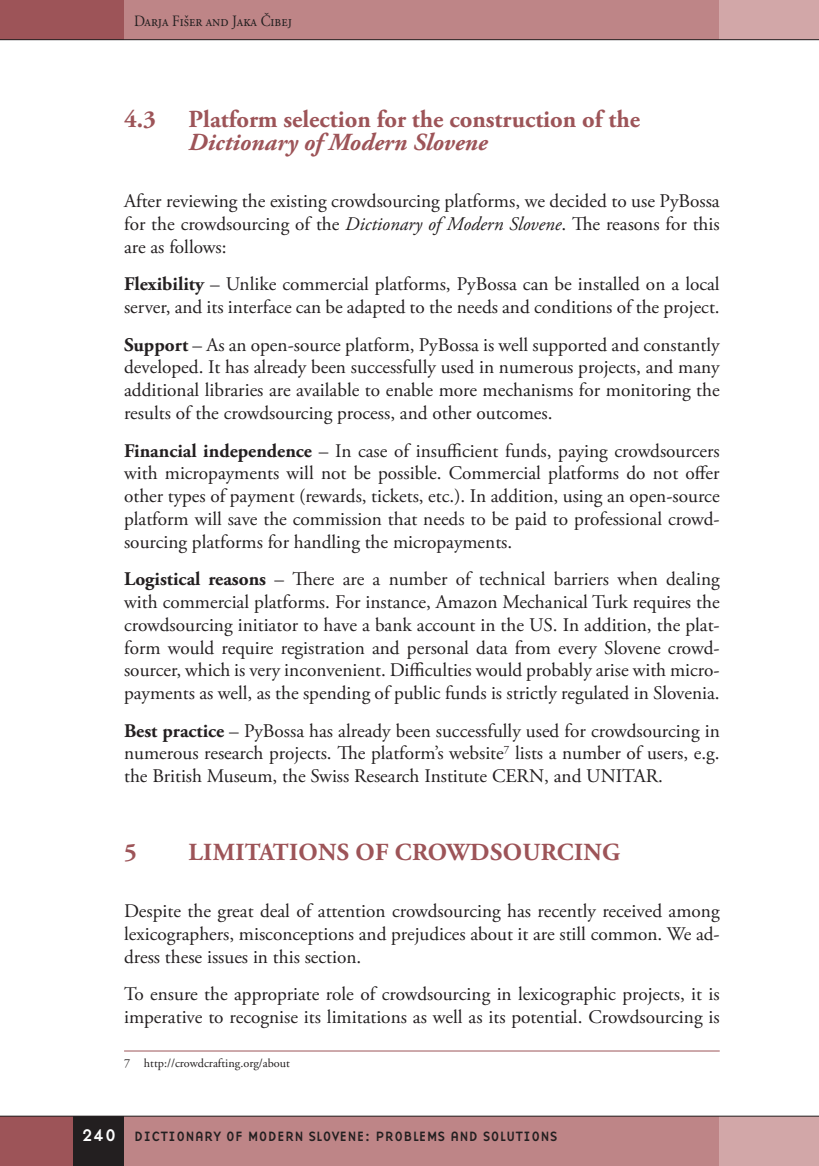
<style>
.page{position:relative;width:819px;height:1166px;background:#fff}
.page>*{position:absolute;margin:0;border:0;box-sizing:border-box;transform-origin:0 0}
.R_Naslov_-_Druga_rav{font:700 24.5px/22.8px "Adobe Garamond Pro";color:#9d5458}
.R_Naslov_-_Prva_rave{font:700 24.5px "Adobe Garamond Pro";letter-spacing:.015em;color:#9d5458}
.No_Spacing{font:19.25px/22.8px "Adobe Garamond Pro";color:#231f20;text-align:justify}
.t1{font:15.75px "Adobe Garamond Pro";color:#231f20;scale:.9 1}
.t2{font:14px "Base Nine";color:#231f20}
.opombe{font:12.25px "Adobe Garamond Pro";color:#231f20}
.s1{font-style:italic}
.s2{font-weight:700}
.s3{font-size:17.5px;color:#fff}
</style>
<div class="page">
<div style="left:124px;top:1116px;width:620px;height:50px;background:#be8587"></div>
<div style="left:719px;top:1116px;width:100px;height:50px;background:#d2a7a8"></div>
<div style="left:122px;top:0;width:597px;height:40px;background:#be8587"></div>
<div style="left:719px;top:0;width:100px;height:40px;background:#d2a7a8"></div>
<div style="left:0;top:1116px;width:74px;height:50px;background:#9d5458"></div>
<div style="left:74px;top:1116px;width:50px;height:50px;background:#231f20"></div>
<div style="left:0;top:0;width:124px;height:40px;background:#9d5458"></div>
<hr style="left:0;top:39px;width:819px;height:1px;background:#231f20">
<hr style="left:0;top:1116px;width:819px;height:1px;background:#231f20">
<hr style="left:124px;top:1050px;width:595px;height:1px;background:#9d5458">
<p class="t1" style="left:134px;top:11px;width:177px">Darja Fišer and Jaka Čibej</p>
<p class="R_Naslov_-_Druga_rav" style="left:124px;top:108px;width:33px">4.3</p>
<p class="R_Naslov_-_Druga_rav" style="left:188px;top:108px;width:453px">Platform selection for the construction of the<br><span class="s1">Dictionary of Modern Slovene</span></p>
<p class="No_Spacing" style="left:124px;top:190px;width:597px">After reviewing the existing crowdsourcing platforms, we decided to use PyBossa for the crowdsourcing of the <span class="s1">Dictionary of Modern Slovene</span>. The reasons for this are as follows:</p>
<p class="No_Spacing" style="left:124px;top:273px;width:597px"><span class="s2">Flexibility</span> – Unlike commercial platforms, PyBossa can be installed on a local server, and its interface can be adapted to the needs and conditions of the project.</p>
<p class="No_Spacing" style="left:124px;top:334px;width:597px"><span class="s2">Support</span> – As an open-source platform, PyBossa is well supported and constantly developed. It has already been successfully used in numerous projects, and many additional libraries are available to enable more mechanisms for monitoring the results of the crowdsourcing process, and other outcomes.</p>
<p class="No_Spacing" style="left:124px;top:440px;width:597px"><span class="s2">Financial independence</span> – In case of insufficient funds, paying crowdsourcers with micropayments will not be possible. Commercial platforms do not offer other types of payment (rewards, tickets, etc.). In addition, using an open-source platform will save the commission that needs to be paid to professional crowd&shy;sourcing platforms for handling the micropayments.</p>
<p class="No_Spacing" style="left:124px;top:568px;width:597px"><span class="s2">Logistical reasons</span> – There are a number of technical barriers when dealing with commercial platforms. For instance, Amazon Mechanical Turk requires the crowdsourcing initiator to have a bank account in the US. In addition, the plat&shy;form would require registration and personal data from every Slovene crowd&shy;sourcer, which is very inconvenient. Difficulties would probably arise with micro&shy;payments as well, as the spending of public funds is strictly regulated in Slovenia.</p>
<p class="No_Spacing" style="left:124px;top:720px;width:597px"><span class="s2">Best practice</span> – PyBossa has already been successfully used for crowdsourcing in numerous research projects. The platform’s website<sup>7</sup> lists a number of users, e.g. the British Museum, the Swiss Research Institute CERN, and UNITAR.</p>
<p class="R_Naslov_-_Prva_rave" style="left:124px;top:837px;width:14px">5</p>
<p class="R_Naslov_-_Prva_rave" style="left:188px;top:837px;width:433px">LIMITATIONS OF CROWDSOURCING</p>
<p class="No_Spacing" style="left:124px;top:900px;width:597px">Despite the great deal of attention crowdsourcing has recently received among lexicographers, misconceptions and prejudices about it are still common. We ad&shy;dress these issues in this section.</p>
<p class="No_Spacing" style="left:124px;top:983px;width:597px">To ensure the appropriate role of crowdsourcing in lexicographic projects, it is imperative to recognise its limitations as well as its potential. Crowdsourcing is</p>
<p class="opombe" style="left:124px;top:1055px;width:167px">7 http://crowdcrafting.org/about</p>
<p class="t2" style="left:81px;top:1126px;width:477px"><span class="s3">240</span> DICTIONARY OF MODERN SLOVENE: PROBLEMS AND SOLUTIONS</p>
</div>
